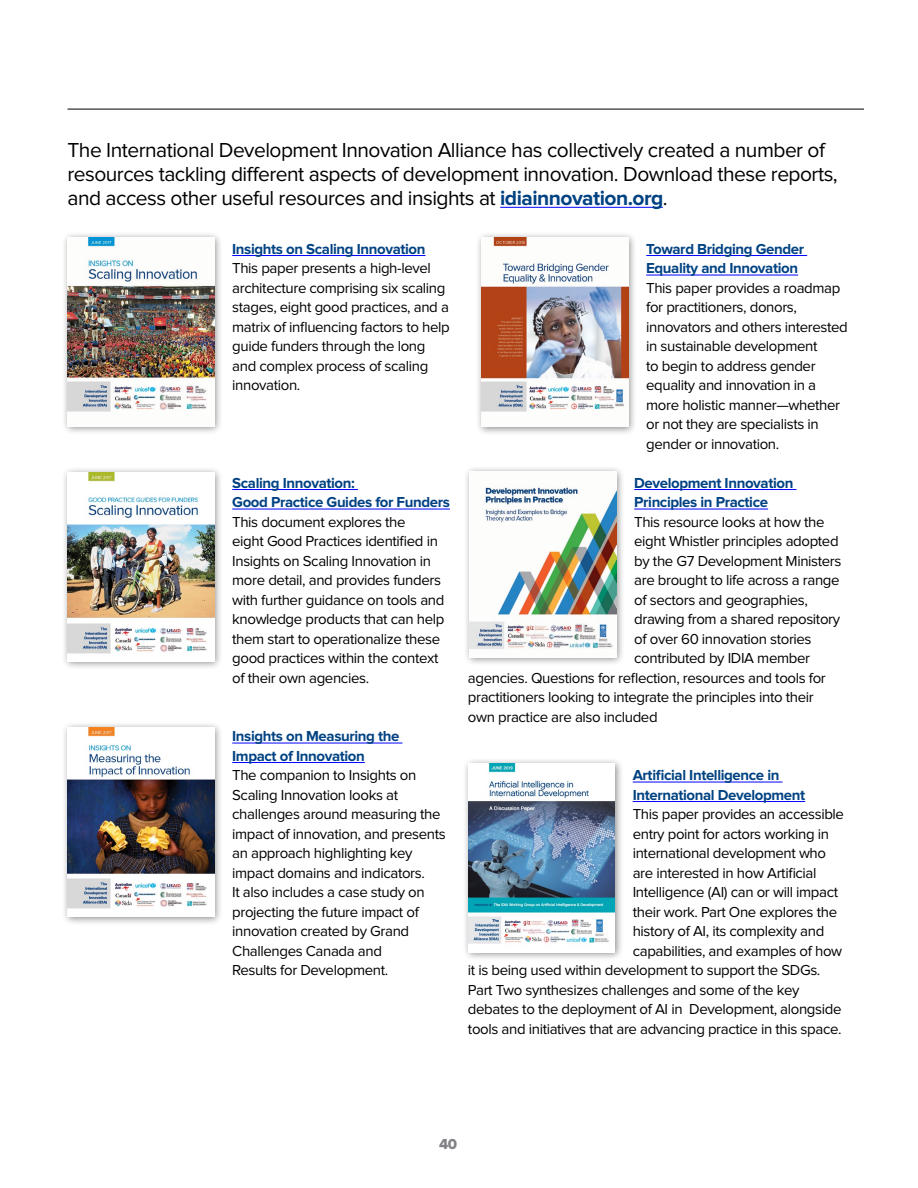
<style>
.page{position:relative;width:918px;height:1188px;background:#fff}
.page>*{position:absolute;margin:0;border:0;box-sizing:border-box;transform-origin:0 0}
.t1{font:21px/24px "Proxima Nova";letter-spacing:-.025em;color:#000}
.t2{font:15px/19.5px "Proxima Nova";letter-spacing:-.025em;color:#000}
.t3{font:700 15px/19.5px "Proxima Nova";letter-spacing:-.025em;color:#004282}
.t4{font:15px "Proxima Nova Extrabld";color:#808285}
.s1{font-weight:700;color:#004282}
</style>
<div class="page">
<hr style="left:232px;top:255px;width:193px;height:1px;background:#00f">
<hr style="left:232px;top:489px;width:126px;height:1px;background:#00f">
<hr style="left:232px;top:509px;width:218px;height:1px;background:#00f">
<hr style="left:232px;top:743px;width:170px;height:1px;background:#00f">
<hr style="left:232px;top:762px;width:133px;height:1px;background:#00f">
<hr style="left:646px;top:255px;width:161px;height:1px;background:#00f">
<hr style="left:646px;top:275px;width:152px;height:1px;background:#00f">
<hr style="left:634px;top:489px;width:163px;height:1px;background:#00f">
<hr style="left:634px;top:509px;width:134px;height:1px;background:#00f">
<hr style="left:633px;top:782px;width:150px;height:1px;background:#00f">
<hr style="left:633px;top:801px;width:172px;height:1px;background:#00f">
<hr style="left:68px;top:109px;width:796px;height:1px;background:#000">
<hr style="left:500px;top:207px;width:163px;height:1px;background:#00f">
<div style="left:62px;top:231px;width:161px;height:204px;background:#000;opacity:.45"></div>
<img style="left:68px;top:237px;width:146px;height:189px">
<div style="left:62px;top:466px;width:161px;height:205px;background:#000;opacity:.45"></div>
<img style="left:68px;top:472px;width:146px;height:189px">
<div style="left:62px;top:722px;width:161px;height:204px;background:#000;opacity:.45"></div>
<img style="left:68px;top:728px;width:146px;height:189px">
<div style="left:476px;top:232px;width:161px;height:204px;background:#000;opacity:.45"></div>
<img style="left:482px;top:238px;width:146px;height:189px">
<div style="left:464px;top:465px;width:161px;height:202px;background:#000;opacity:.45"></div>
<img style="left:470px;top:471px;width:146px;height:186px">
<div style="left:462px;top:757px;width:162px;height:204px;background:#000;opacity:.45"></div>
<img style="left:468px;top:763px;width:147px;height:189px">
<hr style="left:917px;top:910px;width:1px;height:181px;background:#527c85">
<p class="t1" style="left:68px;top:138px;width:772px">The International Development Innovation Alliance has collectively created a number of resources tackling different aspects of development innovation. Download these reports, and access other useful resources and insights at <span class="s1">idiainnovation.org</span>.</p>
<p class="t3" style="left:232px;top:239px;width:195px">Insights on Scaling Innovation</p>
<p class="t2" style="left:232px;top:259px;width:219px">This paper presents a high-level architecture comprising six scaling stages, eight good practices, and a matrix of influencing factors to help guide funders through the long and complex process of scaling innovation.</p>
<p class="t3" style="left:232px;top:473px;width:219px">Scaling Innovation:<br>Good Practice Guides for Funders</p>
<p class="t2" style="left:232px;top:512px;width:214px">This document explores the<br>eight Good Practices identified in<br>Insights on Scaling Innovation in more detail, and provides funders with further guidance on tools and knowledge products that can help them start to operationalize these good practices within the context of their own agencies.</p>
<p class="t3" style="left:232px;top:727px;width:169px">Insights on Measuring the<br>Impact of Innovation</p>
<p class="t2" style="left:232px;top:766px;width:215px">The companion to Insights on<br>Scaling Innovation looks at challenges around measuring the impact of innovation, and presents an approach highlighting key impact domains and indicators.<br>It also includes a case study on projecting the future impact of innovation created by Grand<br>Challenges Canada and<br>Results for Development.</p>
<p class="t3" style="left:646px;top:239px;width:159px">Toward Bridging Gender<br>Equality and Innovation</p>
<p class="t2" style="left:646px;top:278px;width:203px">This paper provides a roadmap for practitioners, donors, innovators and others interested in sustainable development<br>to begin to address gender equality and innovation in a more holistic manner—whether or not they are specialists in gender or innovation.</p>
<p class="t3" style="left:634px;top:473px;width:161px">Development Innovation<br>Principles in Practice</p>
<p class="t2" style="left:634px;top:512px;width:192px">This resource looks at how the</p>
<p class="t2" style="left:634px;top:532px;width:206px">eight Whistler principles adopted</p>
<p class="t2" style="left:634px;top:551px;width:209px">by the G7 Development Ministers</p>
<p class="t2" style="left:634px;top:571px;width:207px">are brought to life across a range</p>
<p class="t2" style="left:634px;top:590px;width:175px">of sectors and geographies,</p>
<p class="t2" style="left:634px;top:610px;width:207px">drawing from a shared repository</p>
<p class="t2" style="left:634px;top:629px;width:179px">of over 60 innovation stories</p>
<p class="t2" style="left:634px;top:649px;width:177px">contributed by IDIA member</p>
<p class="t2" style="left:468px;top:668px;width:359px">agencies. Questions for reflection, resources and tools for</p>
<p class="t2" style="left:468px;top:688px;width:347px">practitioners looking to integrate the principles into their</p>
<p class="t2" style="left:468px;top:707px;width:191px">own practice are also included</p>
<p class="t3" style="left:633px;top:766px;width:174px">Artificial Intelligence in<br>International Development</p>
<p class="t2" style="left:633px;top:805px;width:213px">This paper provides an accessible</p>
<p class="t2" style="left:633px;top:824px;width:198px">entry point for actors working in</p>
<p class="t2" style="left:633px;top:844px;width:195px">international development who</p>
<p class="t2" style="left:633px;top:863px;width:185px">are interested in how Artificial</p>
<p class="t2" style="left:633px;top:883px;width:207px">Intelligence (AI) can or will impact</p>
<p class="t2" style="left:633px;top:902px;width:206px">their work. Part One explores the</p>
<p class="t2" style="left:633px;top:922px;width:193px">history of AI, its complexity and</p>
<p class="t2" style="left:633px;top:941px;width:211px">capabilities, and examples of how</p>
<p class="t2" style="left:468px;top:961px;width:354px">it is being used within development to support the SDGs.</p>
<p class="t2" style="left:468px;top:980px;width:333px">Part Two synthesizes challenges and some of the key</p>
<p class="t2" style="left:468px;top:1000px;width:375px">debates to the deployment of AI in Development, alongside</p>
<p class="t2" style="left:468px;top:1019px;width:375px">tools and initiatives that are advancing practice in this space.</p>
<p class="t4" style="left:439px;top:1138px;width:20px">40</p>
</div>
